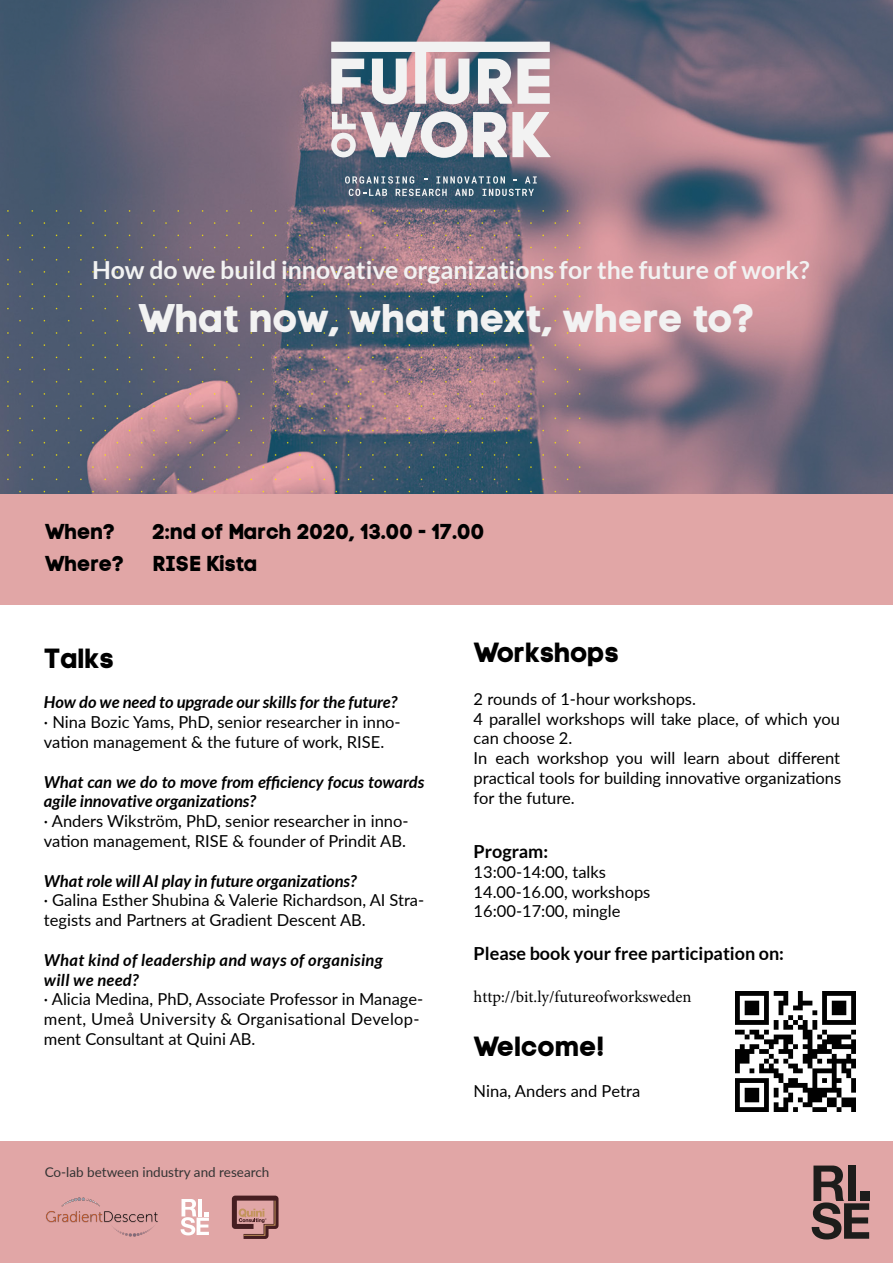
<style>
.page{position:relative;width:893px;height:1263px;background:#fff}
.page>*{position:absolute;margin:0;border:0;box-sizing:border-box;transform-origin:0 0}
.t1{font:700 38.85px "Code Pro";color:#f2f2f2}
.t2{font:700 27px "Code Pro";color:#000}
.t3{font:700 24.9px "Lato";color:#f2f2f2}
.t4{font:700 21px "Code Pro";color:#000}
.t5{font:700 18px "Lato";color:#000}
.t6{font:16.5px/19.8px "Lato";color:#000}
.t7{font:italic 700 16.5px/19.8px "Lato";color:#000}
.t8{font:italic 700 16.5px/19.8px "Lato";letter-spacing:.02em;color:#000}
.t9{font:16.5px "Minion Pro";color:#000}
.t10{font:13.5px "Lato";color:#333}
</style>
<div class="page">
<img style="left:0;top:0;width:893px;height:494px">
<div style="left:0;top:494px;width:893px;height:111px;background:#e1a6a6"></div>
<div style="left:0;top:1141px;width:893px;height:122px;background:#e1a6a6"></div>
<svg style="left:812px;top:1165px;width:57px;height:74px"></svg>
<svg style="left:181px;top:1199px;width:28px;height:36px"></svg>
<svg style="left:473px;top:112px;width:77px;height:45px"></svg>
<svg style="left:331px;top:42px;width:219px;height:62px"></svg>
<svg style="left:331px;top:111px;width:136px;height:47px"></svg>
<svg style="left:345px;top:176px;width:192px;height:20px;background:#5e7889"></svg>
<img style="left:46px;top:1197px;width:112px;height:40px">
<svg style="left:232px;top:1195px;width:47px;height:44px"></svg>
<img style="left:735px;top:991px;width:120px;height:121px">
<h3 class="t3" style="left:92px;top:256px;width:719px">How do we build innovative organizations for the future of work?</h3>
<h1 class="t1" style="left:138px;top:294px;width:619px">What now, what next, where to?</h1>
<p class="t4" style="left:45px;top:519px;width:72px">When?</p>
<p class="t4" style="left:153px;top:519px;width:333px">2:nd of March 2020, 13.00 - 17.00</p>
<p class="t4" style="left:45px;top:550px;width:81px">Where?</p>
<p class="t4" style="left:153px;top:550px;width:106px">RISE Kista</p>
<h2 class="t2" style="left:44px;top:642px;width:72px">Talks</h2>
<p class="t7" style="left:44px;top:693px;width:355px">How do we need to upgrade our skills for the future?</p>
<p class="t6" style="left:44px;top:711px;width:358px">· Nina Bozic Yams, PhD, senior researcher in inno&shy;vation management &amp; the future of work, RISE.</p>
<p class="t7" style="left:44px;top:772px;width:382px">What can we do to move from efficiency focus towards agile innovative organizations?</p>
<p class="t6" style="left:44px;top:810px;width:366px">· Anders Wikström, PhD, senior researcher in inno&shy;vation management, RISE &amp; founder of Prindit AB.</p>
<p class="t7" style="left:44px;top:871px;width:314px">What role will AI play in future organizations?</p>
<p class="t6" style="left:44px;top:890px;width:382px">· Galina Esther Shubina &amp; Valerie Richardson, AI Stra&shy;tegists and Partners at Gradient Descent AB.</p>
<p class="t8" style="left:44px;top:950px;width:340px">What kind of leadership and ways of organising will we need?</p>
<p class="t6" style="left:44px;top:989px;width:381px">· Alicia Medina, PhD, Associate Professor in Manage&shy;ment, Umeå University &amp; Organisational Develop&shy;ment Consultant at Quini AB.</p>
<p class="t10" style="left:45px;top:1162px;width:226px">Co-lab between industry and research</p>
<h2 class="t2" style="left:474px;top:635px;width:147px">Workshops</h2>
<p class="t6" style="left:474px;top:688px;width:369px">2 rounds of 1-hour workshops.<br>4 parallel workshops will take place, of which you can choose 2.<br>In each workshop you will learn about different practical tools for building innovative organizations for the future.</p>
<p class="t5" style="left:474px;top:841px;width:76px">Program:</p>
<p class="t6" style="left:474px;top:861px;width:178px">13:00-14:00, talks<br>14.00-16.00, workshops<br>16:00-17:00, mingle</p>
<p class="t5" style="left:474px;top:943px;width:312px">Please book your free participation on:</p>
<p class="t9" style="left:474px;top:985px;width:220px">http://bit.ly/futureofworksweden</p>
<h2 class="t2" style="left:474px;top:1030px;width:132px">Welcome!</h2>
<p class="t6" style="left:474px;top:1080px;width:168px">Nina, Anders and Petra</p>
</div>
